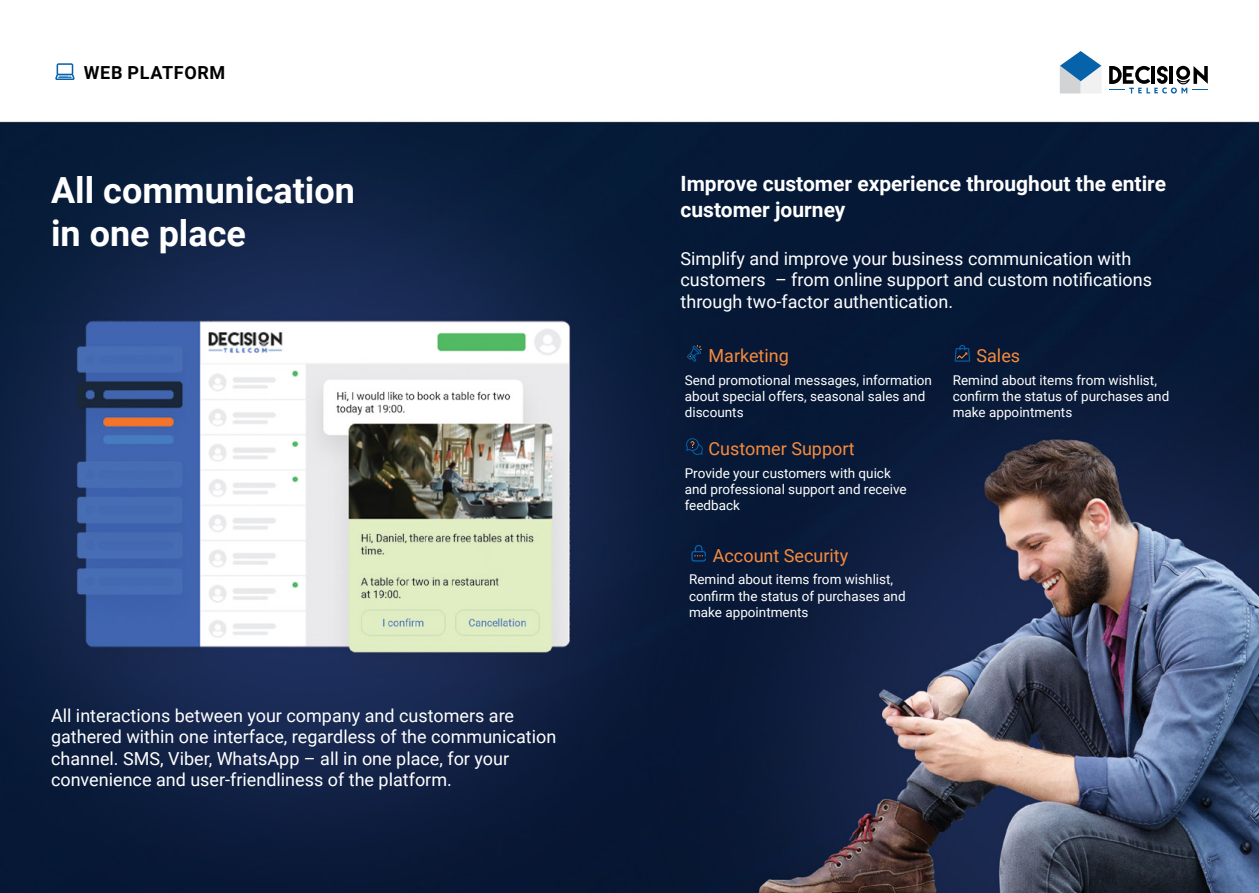
<style>
.page{position:relative;width:1259px;height:893px;background:#fff}
.page>*{position:absolute;margin:0;border:0;box-sizing:border-box;transform-origin:0 0}
.t1{font:700 36px/43.2px "Roboto";color:#fff}
.t2{font:700 21px/25.2px "Roboto";color:#fff}
.t3{font:18px/21.6px "Roboto";color:#fff}
.t4{font:18px "Roboto";color:#f68b3d}
.t5{font:700 18px "Roboto";letter-spacing:.035em;color:#000}
.t6{font:13.5px/16.2px "Roboto";color:#fff}
</style>
<div class="page">
<img style="left:0;top:65px;width:1259px;height:828px">
<svg style="left:1109px;top:66px;width:99px;height:28px"></svg>
<svg style="left:1059px;top:51px;width:42px;height:43px"></svg>
<svg style="left:55px;top:63px;width:20px;height:17px"></svg>
<svg style="left:687px;top:345px;width:15px;height:17px"></svg>
<svg style="left:954px;top:345px;width:16px;height:17px"></svg>
<svg style="left:686px;top:438px;width:17px;height:17px"></svg>
<svg style="left:691px;top:545px;width:15px;height:17px"></svg>
<p class="t5" style="left:84px;top:60px;width:143px">WEB PLATFORM</p>
<h1 class="t1" style="left:51px;top:167px;width:305px">All communication in one place</h1>
<p class="t3" style="left:51px;top:704px;width:507px">All interactions between your company and customers are gathered within one interface, regardless of the communication channel. SMS, Viber, WhatsApp – all in one place, for your convenience and user-friendliness of the platform.</p>
<p class="t2" style="left:680px;top:170px;width:487px">Improve customer experience throughout the entire customer journey</p>
<p class="t3" style="left:680px;top:247px;width:473px">Simplify and improve your business communication with customers – from online support and custom notifications through two-factor authentication.</p>
<p class="t4" style="left:708px;top:343px;width:82px">Marketing</p>
<p class="t4" style="left:976px;top:343px;width:45px">Sales</p>
<p class="t6" style="left:685px;top:371px;width:249px">Send promotional messages, information about special offers, seasonal sales and discounts</p>
<p class="t6" style="left:952px;top:371px;width:218px">Remind about items from wishlist, confirm the status of purchases and make appointments</p>
<p class="t4" style="left:708px;top:436px;width:148px">Customer Support</p>
<p class="t6" style="left:685px;top:464px;width:223px">Provide your customers with quick and professional support and receive feedback</p>
<p class="t4" style="left:713px;top:543px;width:137px">Account Security</p>
<p class="t6" style="left:689px;top:571px;width:218px">Remind about items from wishlist, confirm the status of purchases and make appointments</p>
</div>
